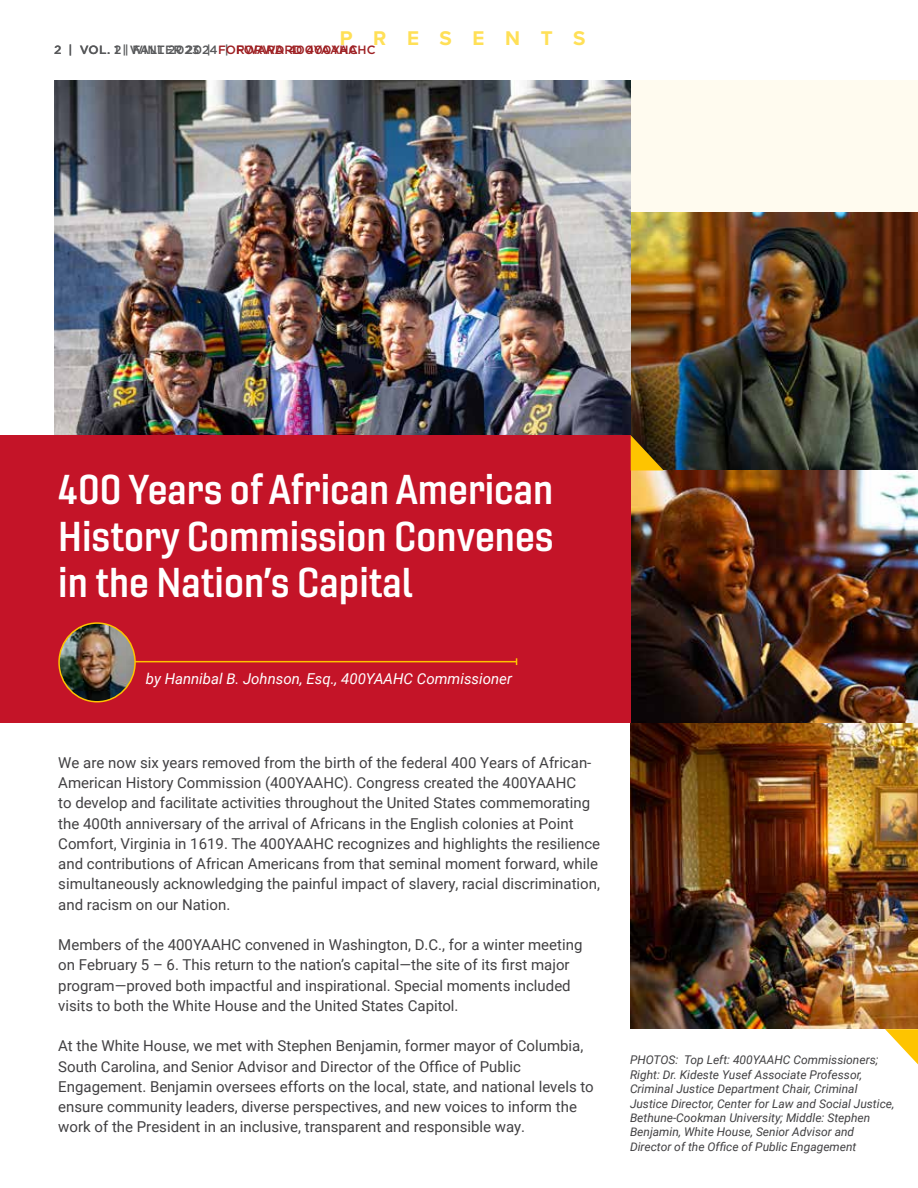
<style>
.page{position:relative;width:918px;height:1188px;background:#fff}
.page>*{position:absolute;margin:0;border:0;box-sizing:border-box;transform-origin:0 0}
.t1{font:40.5px/46.5px "Gineso Nor Dem";color:#fff;text-align:justify}
.t2{font:700 20.55px "Proxima Nova";letter-spacing:1em;color:#ffe057}
.t3{font:15px/20.2px "Roboto";color:#414042}
.t4{font:italic 15px "Roboto";color:#fff}
.t5{font:italic 12px/14.4px "Roboto";color:#414042}
.t6{font:500 12px "Gotham";letter-spacing:.015em;color:#58595b}
.t7{font:500 12px "Gotham";color:#9e2124}
</style>
<div class="page">
<img style="left:631px;top:723px;width:287px;height:306px">
<img style="left:631px;top:80px;width:287px;height:643px">
<img style="left:631px;top:212px;width:287px;height:349px">
<img style="left:54px;top:80px;width:577px;height:355px">
<div style="left:0;top:435px;width:631px;height:288px;background:#c41428"></div>
<hr style="left:71px;top:661px;width:446px;height:1px;background:#fec400">
<img style="left:61px;top:624px;width:74px;height:77px">
<div style="left:58px;top:622px;width:78px;height:81px;border:2px solid #fec400;border-radius:50%"></div>
<svg style="left:631px;top:435px;width:33px;height:36px"></svg>
<svg style="left:885px;top:1029px;width:33px;height:35px"></svg>
<h3 class="t2" style="left:275px;top:23px;width:312px"><sub>ARD</sub> <sub>400Y</sub>PRESENTS</h3>
<p class="t6" style="left:54px;top:42px;width:158px">2 | VOL 2 | FALL 20 3 |</p>
<p class="t6" style="left:107px;top:42px;width:123px">. 1 | WINTER 2024 |</p>
<p class="t7" style="left:218px;top:42px;width:141px">FORWARD 400YAAHC</p>
<p class="t7" style="left:236px;top:42px;width:41px">FORW</p>
<p class="t7" style="left:339px;top:42px;width:38px">AAHC</p>
<p class="t1" style="left:58px;top:466px;width:497px">400 Years of African American History Commission Convenes in the Nation’s Capital</p>
<p class="t4" style="left:146px;top:668px;width:368px">by Hannibal B. Johnson, Esq., 400YAAHC Commissioner</p>
<p class="t3" style="left:58px;top:752px;width:535px">We are now six years removed from the birth of the federal 400 Years of African-</p>
<p class="t3" style="left:58px;top:772px;width:543px">American History Commission (400YAAHC). Congress created the 400YAAHC<br>to develop and facilitate activities throughout the United States commemorating the 400th anniversary of the arrival of Africans in the English colonies at Point Comfort, Virginia in 1619. The 400YAAHC recognizes and highlights the resilience and contributions of African Americans from that seminal moment forward, while simultaneously acknowledging the painful impact of slavery, racial discrimination,</p>
<p class="t3" style="left:58px;top:894px;width:173px">and racism on our Nation.</p>
<p class="t3" style="left:58px;top:934px;width:526px">Members of the 400YAAHC convened in Washington, D.C., for a winter meeting on February 5 – 6. This return to the nation’s capital—the site of its first major program—proved both impactful and inspirational. Special moments included</p>
<p class="t3" style="left:58px;top:995px;width:402px">visits to both the White House and the United States Capitol.</p>
<p class="t3" style="left:58px;top:1035px;width:537px">At the White House, we met with Stephen Benjamin, former mayor of Columbia,<br>South Carolina, and Senior Advisor and Director of the Office of Public<br>Engagement. Benjamin oversees efforts on the local, state, and national levels to</p>
<p class="t5" style="left:630px;top:1053px;width:250px">PHOTOS: Top Left: 400YAAHC Commissioners;<br>Right: Dr. Kideste Yusef Associate Professor,<br>Criminal Justice Department Chair, Criminal</p>
<p class="t3" style="left:58px;top:1096px;width:520px">ensure community leaders, diverse perspectives, and new voices to inform the work of the President in an inclusive, transparent and responsible way.</p>
<p class="t5" style="left:630px;top:1096px;width:266px">Justice Director, Center for Law and Social Justice, Bethune-Cookman University; Middle: Stephen Benjamin, White House, Senior Advisor and Director of the Office of Public Engagement</p>
</div>
